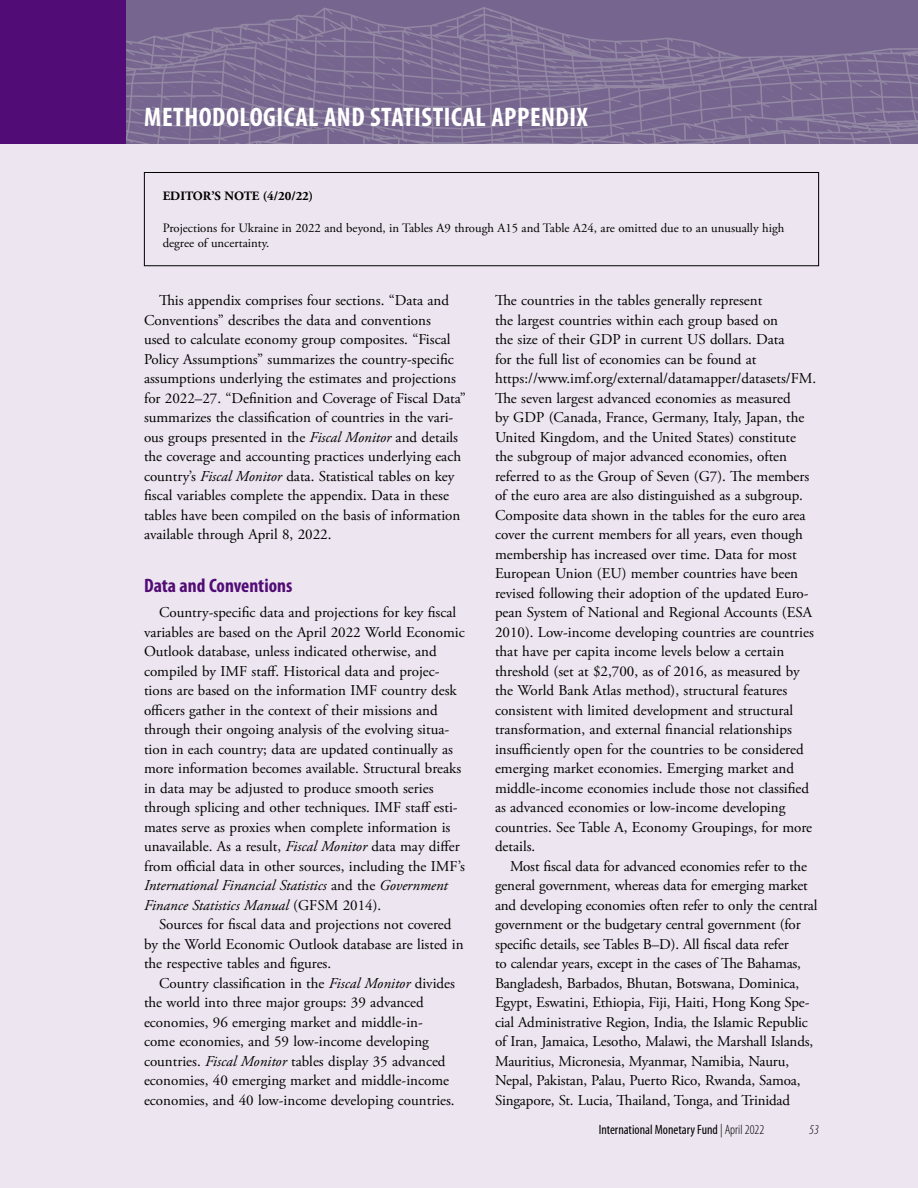
<style>
.page{position:relative;width:918px;height:1188px;background:#ede5f0}
.page>*{position:absolute;margin:0;border:0;box-sizing:border-box;transform-origin:0 0}
.t1{font:700 condensed 27px "Myriad Pro";letter-spacing:.02em;color:#fff}
.t2{font:700 condensed 19.5px "Myriad Pro";color:#510c76}
.t3{font:15px/19.5px "Adobe Garamond Pro";color:#000}
.t4{font:condensed 13.5px "Myriad Pro";color:#000}
.t5{font:italic 300 condensed 13.5px "Myriad Pro";color:#000}
.t6{font:12.75px/15.8px "Adobe Garamond Pro";color:#000}
.t7{font:700 12.75px "Adobe Garamond Pro";color:#000}
.s1{font-style:italic}
.s2{font-weight:300}
</style>
<div class="page">
<div style="left:0;top:0;width:126px;height:144px;background:#510c76"></div>
<img style="left:126px;top:0;width:792px;height:144px">
<div style="left:144px;top:172px;width:675px;height:94px;border:1px solid #000"></div>
<h1 class="t1" style="left:144px;top:102px;width:445px">METHODOLOGICAL AND STATISTICAL APPENDIX</h1>
<p class="t7" style="left:163px;top:189px;width:152px">EDITOR’S NOTE (4/20/22)</p>
<p class="t6" style="left:163px;top:220px;width:623px">Projections for Ukraine in 2022 and beyond, in Tables A9 through A15 and Table A24, are omitted due to an unusually high degree of uncertainty.</p>
<p class="t3" style="left:144px;top:291px;width:323px;text-indent:15px">This appendix comprises four sections. “Data and Conventions” describes the data and conventions<br>used to calculate economy group composites. “Fiscal Policy Assumptions” summarizes the country-specific assumptions underlying the estimates and projections for 2022–27. “Definition and Coverage of Fiscal Data” summarizes the classification of countries in the vari&shy;ous groups presented in the <span class="s1">Fiscal Monitor</span> and details the coverage and accounting practices underlying each country’s <span class="s1">Fiscal Monitor</span> data. Statistical tables on key fiscal variables complete the appendix. Data in these tables have been compiled on the basis of information available through April 8, 2022.</p>
<h2 class="t2" style="left:144px;top:574px;width:150px">Data and Conventions</h2>
<p class="t3" style="left:144px;top:603px;width:322px;text-indent:15px">Country-specific data and projections for key fiscal variables are based on the April 2022 World Economic Outlook database, unless indicated otherwise, and compiled by IMF staff. Historical data and projec&shy;tions are based on the information IMF country desk officers gather in the context of their missions and through their ongoing analysis of the evolving situa&shy;tion in each country; data are updated continually as more information becomes available. Structural breaks in data may be adjusted to produce smooth series through splicing and other techniques. IMF staff esti&shy;mates serve as proxies when complete information is unavailable. As a result, <span class="s1">Fiscal Monitor</span> data may differ from official data in other sources, including the IMF’s <span class="s1">International Financial Statistics</span> and the <span class="s1">Government Finance Statistics Manual</span> (GFSM 2014).</p>
<p class="t3" style="left:144px;top:915px;width:321px;text-indent:15px">Sources for fiscal data and projections not covered by the World Economic Outlook database are listed in the respective tables and figures.</p>
<p class="t3" style="left:144px;top:974px;width:313px;text-indent:15px">Country classification in the <span class="s1">Fiscal Monitor</span> divides the world into three major groups: 39 advanced economies, 96 emerging market and middle-in&shy;come economies, and 59 low-income developing countries. <span class="s1">Fiscal Monitor</span> tables display 35 advanced economies, 40 emerging market and middle-income economies, and 40 low-income developing countries.</p>
<p class="t3" style="left:495px;top:291px;width:323px">The countries in the tables generally represent<br>the largest countries within each group based on<br>the size of their GDP in current US dollars. Data<br>for the full list of economies can be found at https://www.imf.org/external/datamapper/datasets/FM.<br>The seven largest advanced economies as measured<br>by GDP (Canada, France, Germany, Italy, Japan, the United Kingdom, and the United States) constitute the subgroup of major advanced economies, often referred to as the Group of Seven (G7). The members of the euro area are also distinguished as a subgroup.<br>Composite data shown in the tables for the euro area cover the current members for all years, even though membership has increased over time. Data for most European Union (EU) member countries have been revised following their adoption of the updated Euro&shy;pean System of National and Regional Accounts (ESA 2010). Low-income developing countries are countries that have per capita income levels below a certain threshold (set at $2,700, as of 2016, as measured by the World Bank Atlas method), structural features consistent with limited development and structural transformation, and external financial relationships insufficiently open for the countries to be considered emerging market economies. Emerging market and middle-income economies include those not classified as advanced economies or low-income developing countries. See Table A, Economy Groupings, for more details.</p>
<p class="t3" style="left:495px;top:857px;width:324px;text-indent:15px">Most fiscal data for advanced economies refer to the general government, whereas data for emerging market and developing economies often refer to only the central government or the budgetary central government (for specific details, see Tables B–D). All fiscal data refer<br>to calendar years, except in the cases of The Bahamas, Bangladesh, Barbados, Bhutan, Botswana, Dominica, Egypt, Eswatini, Ethiopia, Fiji, Haiti, Hong Kong Spe&shy;cial Administrative Region, India, the Islamic Republic of Iran, Jamaica, Lesotho, Malawi, the Marshall Islands, Mauritius, Micronesia, Myanmar, Namibia, Nauru, Nepal, Pakistan, Palau, Puerto Rico, Rwanda, Samoa, Singapore, St. Lucia, Thailand, Tonga, and Trinidad</p>
<p class="t4" style="left:599px;top:1122px;width:167px">International Monetary Fund <span class="s2">| April 2022</span></p>
<p class="t5" style="left:809px;top:1122px;width:11px">53</p>
</div>
